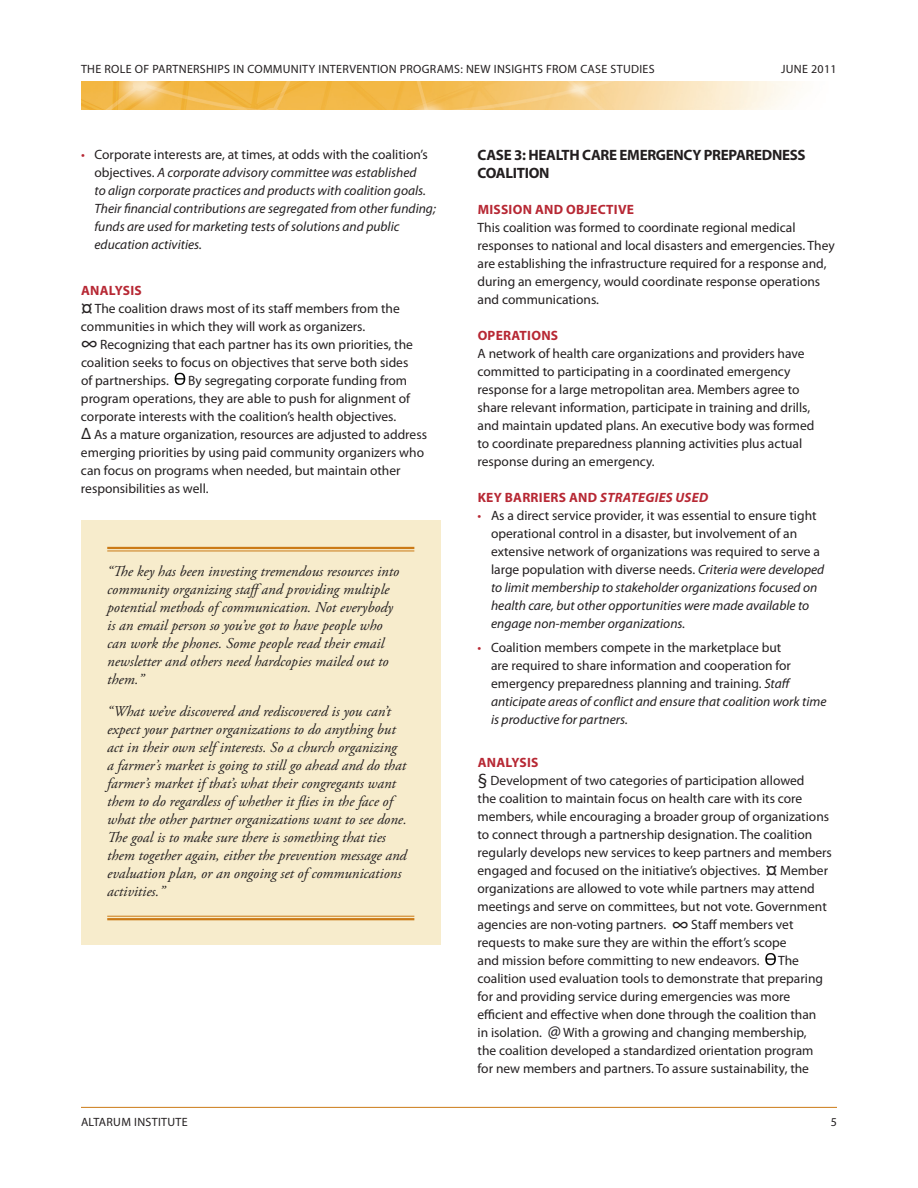
<style>
.page{position:relative;width:918px;height:1188px;background:#fff}
.page>*{position:absolute;margin:0;border:0;box-sizing:border-box;transform-origin:0 0}
.t1{font:italic 15px/18px "Adobe Garamond Pro";color:#231f20}
.t2{font:700 15px/18px "Myriad Pro";letter-spacing:-.02em;color:#231f20}
.t3{font:13.5px/18px "Myriad Pro";color:#231f20}
.t4{font:italic 13.5px/18px "Myriad Pro";color:#231f20}
.t5{font:700 13.5px "Myriad Pro";letter-spacing:.02em;color:#b72834}
.t6{font:12px "Myriad Pro";letter-spacing:.025em;color:#231f20}
.s1{font-style:normal;color:#b72834}
.s2{font-style:normal}
.s3{font-weight:700;color:#b72834}
.s4{font-size:22.5px}
.s5{font-size:16.5px}
.s6{font-style:italic}
.s7{color:#b72834}
.s8{font-size:19.5px}
.s9{font-size:18px}
</style>
<div class="page">
<img style="left:81px;top:81px;width:715px;height:29px">
<hr style="left:81px;top:1107px;width:756px;height:1px;background:#cb7a16">
<svg style="left:175px;top:373px;width:10px;height:12px"></svg>
<svg style="left:765px;top:953px;width:11px;height:12px"></svg>
<div style="left:81px;top:520px;width:359px;height:425px;background:#f7eccc"></div>
<hr style="left:107px;top:547px;width:307px;height:2px;background:#cb7a16">
<hr style="left:107px;top:551px;width:307px;height:1px;background:#cb7a16">
<hr style="left:107px;top:916px;width:307px;height:1px;background:#cb7a16">
<hr style="left:107px;top:918px;width:307px;height:2px;background:#cb7a16">
<p class="t6" style="left:81px;top:62px;width:575px">THE ROLE OF PARTNERSHIPS IN COMMUNITY INTERVENTION PROGRAMS: NEW INSIGHTS FROM CASE STUDIES</p>
<p class="t6" style="left:781px;top:62px;width:57px">JUNE 2011</p>
<p class="t4" style="left:94px;top:145px;width:343px;text-indent:-14px"><span class="s1">•</span> <span class="s2">Corporate interests are, at times, at odds with the coalition’s objectives.</span> A corporate advisory committee was established<br>to align corporate practices and products with coalition goals.<br>Their financial contributions are segregated from other funding; funds are used for marketing tests of solutions and public education activities.</p>
<p class="t3" style="left:81px;top:281px;width:333px"><span class="s3">ANALYSIS<br></span><span class="s4">¤</span> The coalition draws most of its staff members from the communities in which they will work as organizers.<br><span class="s4">∞</span> Recognizing that each partner has its own priorities, the coalition seeks to focus on objectives that serve both sides of partnerships.</p>
<p class="t3" style="left:81px;top:371px;width:348px;text-indent:107px">By segregating corporate funding from program operations, they are able to push for alignment of corporate interests with the coalition’s health objectives.<br><span class="s5">Δ</span> As a mature organization, resources are adjusted to address emerging priorities by using paid community organizers who can focus on programs when needed, but maintain other responsibilities as well.</p>
<p class="t1" style="left:107px;top:563px;width:293px">“The key has been investing tremendous resources into community organizing staffand providing multiple potential methods of communication. Not everybody is an email person so you’ve got to have people who can work the phones. Some people read their email newsletter and others need hardcopies mailed out to them.”</p>
<p class="t1" style="left:107px;top:702px;width:301px">“What we’ve discovered and rediscovered is you can’t expect your partner organizations to do anything but act in their own self interests. So a church organizing a farmer’s market is going to still go ahead and do that farmer’s market if that’s what their congregants want them to do regardless of whether it flies in the face of what the other partner organizations want to see done.<br>The goal is to make sure there is something that ties them together again, either the prevention message and evaluation plan, or an ongoing set of communications activities.”</p>
<p class="t2" style="left:478px;top:145px;width:330px">CASE 3: HEALTH CARE EMERGENCY PREPAREDN ESS<br>COALITION</p>
<p class="t5" style="left:478px;top:200px;width:158px">MISSION AND OBJECTIVE</p>
<p class="t3" style="left:478px;top:218px;width:359px">This coalition was formed to coordinate regional medical responses to national and local disasters and emergencies. They are establishing the infrastructure required for a response and, during an emergency, would coordinate response operations and communications.</p>
<p class="t5" style="left:478px;top:326px;width:82px">OPERATIONS</p>
<p class="t3" style="left:478px;top:344px;width:338px">A network of health care organizations and providers have committed to participating in a coordinated emergency response for a large metropolitan area. Members agree to share relevant information, participate in training and drills, and maintain updated plans. An executive body was formed to coordinate preparedness planning activities plus actual response during an emergency.</p>
<p class="t5" style="left:478px;top:488px;width:232px">KEY BARRIERS AND <span class="s6">STRATEGIES USED</span></p>
<p class="t3" style="left:491px;top:506px;width:335px;text-indent:-14px"><span class="s7">•</span> As a direct service provider, it was essential to ensure tight operational control in a disaster, but involvement of an extensive network of organizations was required to serve a large population with diverse needs. <span class="s6">Criteria were developed to limit membership to stakeholder organizations focused on health care, but other opportunities were made available to engage non-member organizations.</span></p>
<p class="t3" style="left:491px;top:639px;width:337px;text-indent:-14px"><span class="s7">•</span> Coalition members compete in the marketplace but<br>are required to share information and cooperation for emergency preparedness planning and training. <span class="s6">Staff anticipate areas of conflict and ensure that coalition work time is productive for partners.</span></p>
<p class="t3" style="left:478px;top:753px;width:356px"><span class="s3">ANALYSIS<br></span><span class="s8">§</span> Development of two categories of participation allowed<br>the coalition to maintain focus on health care with its core members, while encouraging a broader group of organizations to connect through a partnership designation. The coalition regularly develops new services to keep partners and members engaged and focused on the initiative’s objectives. <span class="s4">¤</span> Member organizations are allowed to vote while partners may attend meetings and serve on committees, but not vote. Government agencies are non-voting partners. <span class="s4">∞</span> Staff members vet requests to make sure they are within the effort’s scope<br>and mission before committing to new endeavors.</p>
<p class="t3" style="left:478px;top:952px;width:347px;text-indent:301px">The coalition used evaluation tools to demonstrate that preparing for and providing service during emergencies was more efficient and effective when done through the coalition than in isolation. <span class="s9">@</span> With a growing and changing membership, the coalition developed a standardized orientation program for new members and partners. To assure sustainability, the</p>
<p class="t6" style="left:81px;top:1115px;width:108px">ALTARUM INSTITUTE</p>
<p class="t6" style="left:831px;top:1115px;width:8px">5</p>
</div>
